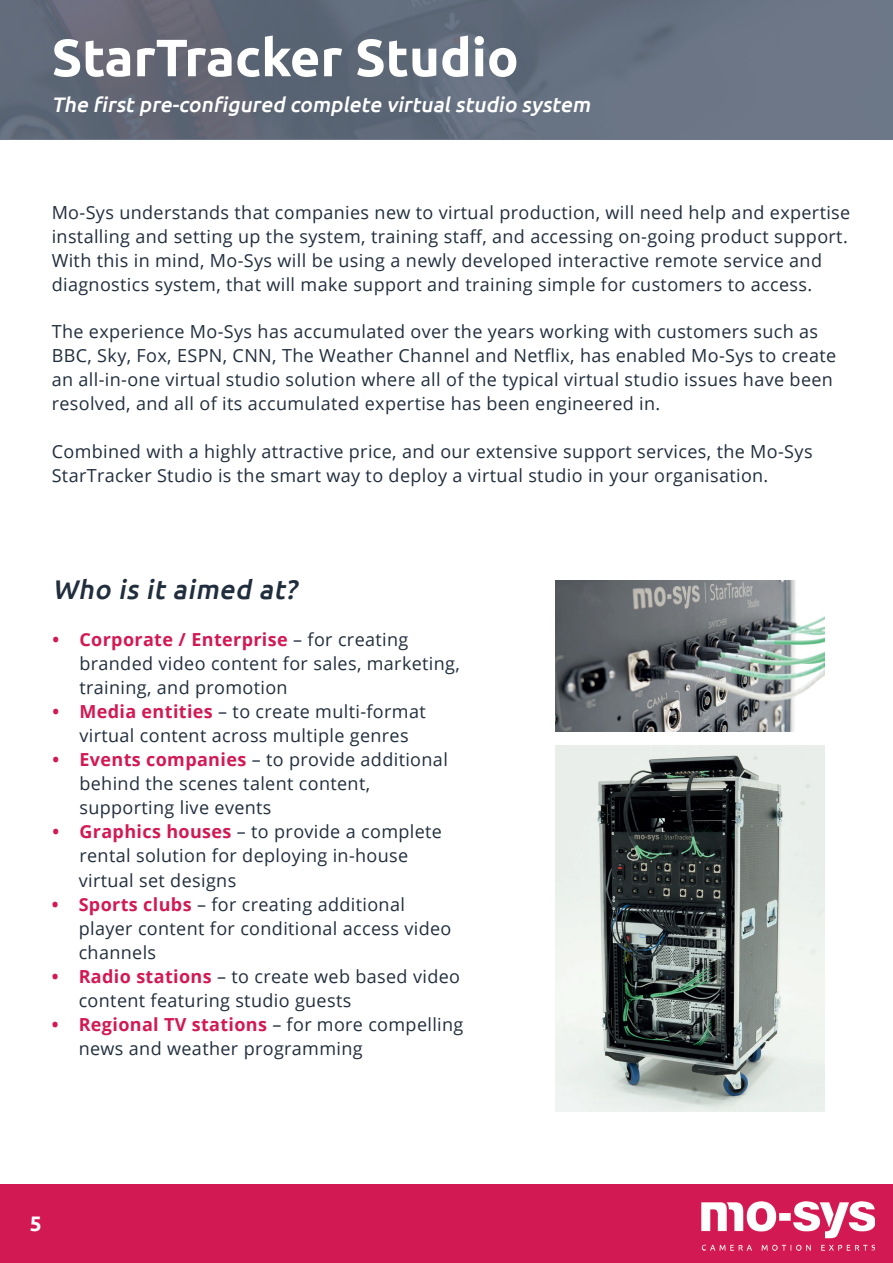
<style>
.page{position:relative;width:893px;height:1263px;background:#fff}
.page>*{position:absolute;margin:0;border:0;box-sizing:border-box;transform-origin:0 0}
.t1{font:700 52.5px "Ubuntu";color:#fff}
.t2{font:italic 500 27px "Ubuntu";color:#212e3d}
.t3{font:italic 500 21px "Ubuntu";color:#fff}
.t4{font:700 21px "Ubuntu";color:#fff}
.t5{font:18px/24px "Open Sans";letter-spacing:.02em;color:#212e3d}
.t6{font:700 18px "Open Sans";letter-spacing:.02em;color:#d31954}
.s1{font-weight:400;color:#212e3d}
.s2{font-weight:700;color:#d31954}
</style>
<div class="page">
<div style="left:0;top:1184px;width:893px;height:79px;background:#d31954"></div>
<img style="left:702px;top:1202px;width:173px;height:48px">
<img style="left:556px;top:745px;width:268px;height:366px">
<img style="left:556px;top:580px;width:268px;height:151px">
<hr style="left:0;top:138px;width:893px;height:1px;background:#6d7888">
<img style="left:0;top:0;width:893px;height:138px">
<h1 class="t1" style="left:52px;top:27px;width:468px">StarTracker Studio</h1>
<p class="t3" style="left:52px;top:91px;width:544px">The first pre-configured complete virtualstudio system</p>
<p class="t5" style="left:52px;top:199px;width:800px">Mo-Sys understands that companies new to virtual production, will need help and expertise installing and setting up the system, training staff, and accessing on-going product support.<br>With this in mind, Mo-Sys will be using a newly developed interactive remote service and diagnostics system, that will make support and training simple for customers to access.</p>
<p class="t5" style="left:52px;top:319px;width:786px">The experience Mo-Sys has accumulated over the years working with customers such as BBC, Sky, Fox, ESPN, CNN, The Weather Channel and Netflix, has enabled Mo-Sys to create an all-in-one virtual studio solution where all of the typical virtual studio issues have been resolved, and all of its accumulated expertise has been engineered in.</p>
<p class="t5" style="left:52px;top:439px;width:762px">Combined with a highly attractive price, and our extensive support services, the Mo-Sys<br>StarTracker Studio is the smart way to deploy a virtual studio in your organisation.</p>
<h2 class="t2" style="left:52px;top:573px;width:252px">Who is it aimed at?</h2>
<p class="t6" style="left:52px;top:632px;width:357px">ï Corporate / Enterprise <span class="s1">– for creating</span></p>
<p class="t5" style="left:79px;top:651px;width:382px">branded video content for sales, marketing,</p>
<p class="t5" style="left:79px;top:675px;width:210px">training, and promotion</p>
<p class="t5" style="left:52px;top:701px;width:375px"><span class="s2">ï Media entities</span> – to create multi-format</p>
<p class="t5" style="left:79px;top:723px;width:331px">virtual content across multiple genres</p>
<p class="t5" style="left:52px;top:749px;width:397px"><span class="s2">ï Events companies</span> – to provide additional</p>
<p class="t5" style="left:79px;top:771px;width:292px">behind the scenes talent content,</p>
<p class="t5" style="left:79px;top:795px;width:194px">supporting live events</p>
<p class="t5" style="left:52px;top:821px;width:391px"><span class="s2">ï Graphics houses</span> – to provide a complete</p>
<p class="t5" style="left:79px;top:843px;width:330px">rental solution for deploying in-house</p>
<p class="t5" style="left:79px;top:868px;width:159px">virtual set designs</p>
<p class="t5" style="left:52px;top:892px;width:355px"><span class="s2">ï Sports clubs</span> – for creating additional</p>
<p class="t5" style="left:79px;top:918px;width:374px">player content for conditional access video</p>
<p class="t5" style="left:79px;top:940px;width:79px">channels</p>
<p class="t5" style="left:52px;top:964px;width:410px"><span class="s2">ï Radio stations</span> – to create web based video</p>
<p class="t5" style="left:79px;top:988px;width:274px">content featuring studio guests</p>
<p class="t6" style="left:52px;top:1017px;width:413px">ï Regional TV stations <span class="s1">– for more compelling</span></p>
<p class="t5" style="left:79px;top:1036px;width:285px">news and weather programming</p>
<p class="t4" style="left:30px;top:1212px;width:13px">5</p>
</div>
